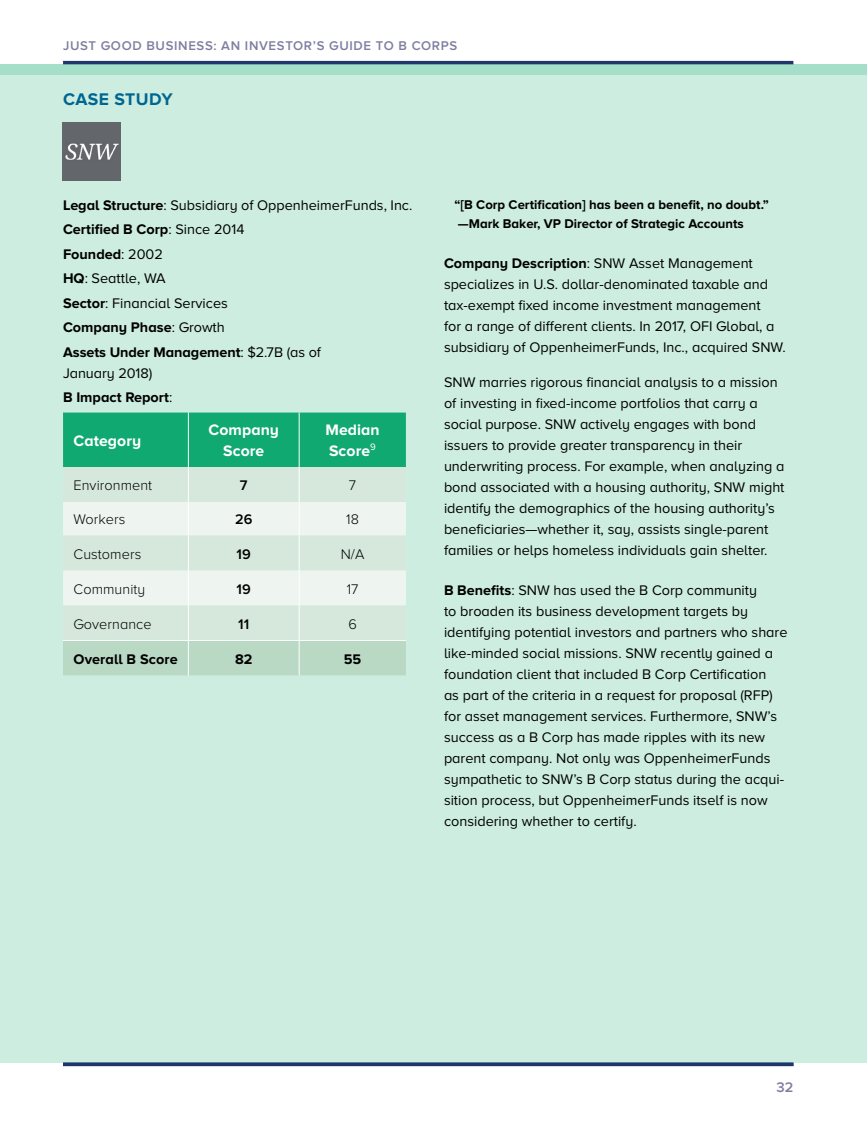
<style>
.page{position:relative;width:867px;height:1134px;background:#fff}
.page>*{position:absolute;margin:0;border:0;box-sizing:border-box;transform-origin:0 0}
.t1{font:700 17.5px "Proxima Nova A";letter-spacing:.025em;color:#006690}
.t2{font:700 15.75px/21px "Proxima Nova A";letter-spacing:.005em;color:#fff;text-align:center}
.t3{font:14.35px/21px "Proxima Nova A";color:#000}
.t4{font:300 14.35px "Proxima Nova A";letter-spacing:.005em;color:#000}
.t5{font:700 14.35px "Proxima Nova A";letter-spacing:.005em;color:#000}
.t6{font:600 14.35px "Proxima Nova A";letter-spacing:.005em;color:#000}
.t7{font:600 14.35px "Proxima Nova A";color:#7e7ea1}
.t8{font:700 13.12px/19.2px "Proxima Nova A";color:#000}
.t9{font:600 13.12px "Proxima Nova A";letter-spacing:.05em;color:#7e7ea1}
.s1{font-weight:700}
</style>
<div class="page">
<hr style="left:63px;top:61px;width:730px;height:3px;background:#1e366a">
<hr style="left:63px;top:1063px;width:730px;height:3px;background:#1e366a">
<div style="left:0;top:64px;width:866px;height:999px;background:#cdede1"></div>
<div style="left:63px;top:413px;width:343px;height:54px;background:#10a972"></div>
<svg style="left:63px;top:467px;width:343px;height:173px"></svg>
<svg style="left:63px;top:502px;width:343px;height:103px"></svg>
<div style="left:63px;top:641px;width:343px;height:34px;background:#b9d9c5"></div>
<hr style="left:188px;top:467px;width:1px;height:35px;background:#fff">
<hr style="left:299px;top:467px;width:1px;height:35px;background:#fff">
<hr style="left:188px;top:502px;width:1px;height:33px;background:#fff">
<hr style="left:299px;top:502px;width:1px;height:33px;background:#fff">
<hr style="left:188px;top:535px;width:1px;height:35px;background:#fff">
<hr style="left:299px;top:535px;width:1px;height:35px;background:#fff">
<hr style="left:188px;top:570px;width:1px;height:35px;background:#fff">
<hr style="left:299px;top:570px;width:1px;height:35px;background:#fff">
<hr style="left:188px;top:605px;width:1px;height:35px;background:#fff">
<hr style="left:299px;top:605px;width:1px;height:35px;background:#fff">
<hr style="left:188px;top:641px;width:1px;height:34px;background:#fff">
<hr style="left:299px;top:641px;width:1px;height:34px;background:#fff">
<hr style="left:188px;top:413px;width:1px;height:54px;background:#fff">
<hr style="left:299px;top:413px;width:1px;height:54px;background:#fff">
<hr style="left:63px;top:640px;width:125px;height:1px;background:#fff">
<hr style="left:188px;top:640px;width:111px;height:1px;background:#fff">
<hr style="left:299px;top:640px;width:107px;height:1px;background:#fff">
<img style="left:62px;top:122px;width:59px;height:59px">
<div style="left:0;top:64px;width:866px;height:11px;background:#a5dec9"></div>
<p class="t9" style="left:63px;top:38px;width:395px">JUST GOOD BUSINESS: AN INVESTOR’S GUIDE TO B CORPS</p>
<p class="t1" style="left:63px;top:89px;width:111px">CASE STUDY</p>
<p class="t3" style="left:63px;top:192px;width:351px;line-height:24.5px"><span class="s1">Legal Structure</span>: Subsidiary of OppenheimerFunds, Inc.<br><span class="s1">Certified B Corp</span>: Since 2014<br><span class="s1">Founded</span>: 2002<br><span class="s1">HQ</span>: Seattle, WA<br><span class="s1">Sector</span>: Financial Services<br><span class="s1">Company Phase</span>: Growth<br><span class="s1">Assets Under Management</span>: $2.7B (as of</p>
<p class="t3" style="left:63px;top:360px;width:111px;line-height:24.5px">January 2018)<br><span class="s1">B Impact Report</span>:</p>
<p class="t2" style="left:74px;top:430px;width:69px">Category</p>
<p class="t2" style="left:208px;top:419px;width:72px">Company<br>Score</p>
<p class="t2" style="left:325px;top:419px;width:56px;text-align:left">Median<br>Score<sup>9</sup></p>
<p class="t4" style="left:74px;top:478px;width:80px">Environment</p>
<p class="t6" style="left:240px;top:477px;width:9px">7</p>
<p class="t4" style="left:349px;top:478px;width:9px">7</p>
<p class="t4" style="left:74px;top:512px;width:53px">Workers</p>
<p class="t6" style="left:235px;top:512px;width:19px">26</p>
<p class="t4" style="left:346px;top:512px;width:14px">18</p>
<p class="t4" style="left:74px;top:546px;width:69px">Customers</p>
<p class="t6" style="left:236px;top:546px;width:16px">19</p>
<p class="t4" style="left:340px;top:546px;width:25px">N/A</p>
<p class="t4" style="left:74px;top:581px;width:73px">Community</p>
<p class="t6" style="left:236px;top:581px;width:16px">19</p>
<p class="t4" style="left:346px;top:581px;width:13px">17</p>
<p class="t4" style="left:74px;top:616px;width:80px">Governance</p>
<p class="t6" style="left:238px;top:616px;width:13px">11</p>
<p class="t4" style="left:348px;top:616px;width:10px">6</p>
<p class="t5" style="left:74px;top:651px;width:106px">Overall B Score</p>
<p class="t5" style="left:235px;top:651px;width:19px">82</p>
<p class="t5" style="left:343px;top:651px;width:19px">55</p>
<p class="t8" style="left:454px;top:194px;width:316px">“[B Corp Certification] has been a benefit, no doubt.” —Mark Baker, VP Director of Strategic Accounts</p>
<p class="t3" style="left:444px;top:253px;width:343px"><span class="s1">Company Description</span>: SNW Asset Management specializes in U.S. dollar-denominated taxable and tax-exempt fixed income investment management<br>for a range of different clients. In 2017, OFI Global, a subsidiary of OppenheimerFunds, Inc., acquired SNW.</p>
<p class="t3" style="left:444px;top:372px;width:342px">SNW marries rigorous financial analysis to a mission of investing in fixed-income portfolios that carry a social purpose. SNW actively engages with bond issuers to provide greater transparency in their underwriting process. For example, when analyzing a bond associated with a housing authority, SNW might identify the demographics of the housing authority’s beneficiaries—whether it, say, assists single-parent families or helps homeless individuals gain shelter.</p>
<p class="t3" style="left:444px;top:580px;width:345px"><span class="s1">B Benefits</span>: SNW has used the B Corp community<br>to broaden its business development targets by identifying potential investors and partners who share like-minded social missions. SNW recently gained a foundation client that included B Corp Certification<br>as part of the criteria in a request for proposal (RFP) for asset management services. Furthermore, SNW’s success as a B Corp has made ripples with its new parent company. Not only was OppenheimerFunds sympathetic to SNW’s B Corp status during the acqui&shy;sition process, but OppenheimerFunds itself is now considering whether to certify.</p>
<p class="t7" style="left:776px;top:1079px;width:18px">32</p>
</div>
